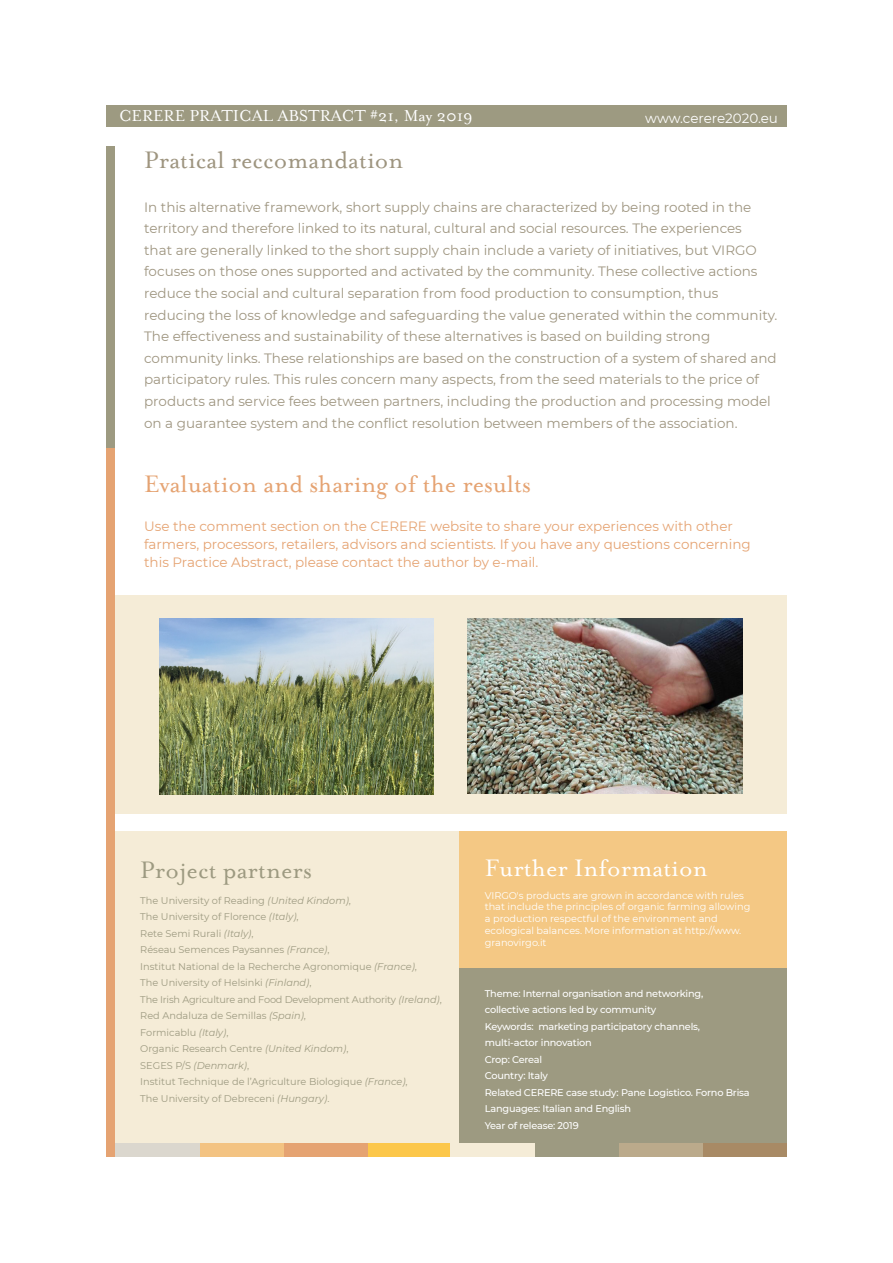
<style>
.page{position:relative;width:893px;height:1263px;background:#fff}
.page>*{position:absolute;margin:0;border:0;box-sizing:border-box;transform-origin:0 0}
.t1{font:27px "Mrs Eaves Roman";color:#e5a372}
.t2{font:27px "Mrs Eaves Roman";color:#9e9580}
.t3{font:27px "Mrs Eaves Roman";color:#fff}
.t4{font:27px "Mrs Eaves Roman";color:#9d9a81}
.t5{font:18px "Mrs Eaves Roman";color:#fff}
.t6{font:13.5px/21.6px "Montserrat";color:#9e9580}
.t7{font:13.5px/18px "Montserrat";color:#e5a372}
.t8{font:13.5px "Montserrat";letter-spacing:-.005em;color:#fff}
.t9{font:9.75px "Montserrat";color:#9d9a81}
.t10{font:500 9.75px/16.5px "Montserrat";letter-spacing:-.02em;color:#fff}
.t11{font:9.75px/11.7px "Montserrat";color:#fff}
.t12{font:9.75px "Montserrat";letter-spacing:-.02em;color:#9d9a81}
.s1{font-style:italic}
</style>
<div class="page">
<div style="left:106px;top:831px;width:353px;height:312px;background:#f5ecd7"></div>
<div style="left:106px;top:595px;width:681px;height:219px;background:#f5ecd7"></div>
<div style="left:459px;top:831px;width:328px;height:184px;background:#f4c884"></div>
<div style="left:459px;top:968px;width:328px;height:175px;background:#9d9a81"></div>
<div style="left:106px;top:106px;width:681px;height:21px;background:#9d9a81"></div>
<div style="left:106px;top:146px;width:9px;height:303px;background:#9d9a81"></div>
<div style="left:106px;top:449px;width:9px;height:708px;background:#e5a372"></div>
<div style="left:702px;top:1143px;width:85px;height:14px;background:#a88a65"></div>
<div style="left:367px;top:1143px;width:84px;height:14px;background:#fcc74a"></div>
<div style="left:283px;top:1143px;width:84px;height:14px;background:#e5a372"></div>
<div style="left:199px;top:1143px;width:84px;height:14px;background:#f3c382"></div>
<div style="left:618px;top:1143px;width:84px;height:14px;background:#bbaa8b"></div>
<div style="left:534px;top:1143px;width:84px;height:14px;background:#9d9a81"></div>
<div style="left:451px;top:1143px;width:84px;height:14px;background:#f5ecd7"></div>
<div style="left:115px;top:1143px;width:84px;height:14px;background:#dbd7ce"></div>
<img style="left:159px;top:618px;width:275px;height:176px">
<img style="left:468px;top:618px;width:274px;height:176px">
<p class="t5" style="left:119px;top:106px;width:355px">CERERE PRATICAL ABSTRACT #21, May 2019</p>
<p class="t8" style="left:645px;top:109px;width:134px">www.cerere2020.eu</p>
<p class="t2" style="left:144px;top:146px;width:261px">Pratical reccomandation</p>
<p class="t6" style="left:144px;top:195px;width:635px">In this alternative framework, short supply chains are characterized by being rooted in the territory and therefore linked to its natural, cultural and social resources. The experiences<br>that are generally linked to the short supply chain include a variety of initiatives, but VIRGO focuses on those ones supported and activated by the community. These collective actions reduce the social and cultural separation from food production to consumption, thus reducing the loss of knowledge and safeguarding the value generated within the community.<br>The effectiveness and sustainability of these alternatives is based on building strong community links. These relationships are based on the construction of a system of shared and participatory rules. This rules concern many aspects, from the seed materials to the price of products and service fees between partners, including the production and processing model on a guarantee system and the conflict resolution between members of the association.</p>
<p class="t1" style="left:144px;top:469px;width:388px">Evaluation and sharing of the results</p>
<p class="t7" style="left:144px;top:517px;width:608px">Use the comment section on the CERERE website to share your experiences with other farmers, processors, retailers, advisors and scientists. If you have any questions concerning this Practice Abstract, please contact the author by e-mail.</p>
<p class="t4" style="left:140px;top:855px;width:173px">Project partners</p>
<p class="t9" style="left:140px;top:894px;width:212px">The University of Reading <span class="s1">(United Kindom)</span>,</p>
<p class="t9" style="left:140px;top:910px;width:160px">The University of Florence <span class="s1">(Italy)</span>,</p>
<p class="t9" style="left:140px;top:927px;width:115px">Rete Semi Rurali <span class="s1">(Italy)</span>,</p>
<p class="t9" style="left:140px;top:943px;width:191px">Réseau Semences Paysannes <span class="s1">(France)</span>,</p>
<p class="t9" style="left:140px;top:960px;width:278px">Institut National de la Recherche Agronomique <span class="s1">(France)</span>,</p>
<p class="t9" style="left:140px;top:976px;width:173px">The University of Helsinki <span class="s1">(Finland)</span>,</p>
<p class="t12" style="left:140px;top:993px;width:303px">The Irish Agriculture and Food Development Authority <span class="s1">(Ireland)</span>,</p>
<p class="t9" style="left:140px;top:1009px;width:167px">Red Andaluza de Semillas <span class="s1">(Spain)</span>,</p>
<p class="t9" style="left:140px;top:1026px;width:90px">Formicablu <span class="s1">(Italy)</span>,</p>
<p class="t9" style="left:140px;top:1042px;width:210px">Organic Research Centre <span class="s1">(United Kindom)</span>,</p>
<p class="t9" style="left:140px;top:1059px;width:110px">SEGES P/S <span class="s1">(Denmark)</span>,</p>
<p class="t9" style="left:140px;top:1075px;width:269px">Institut Technique de l’Agriculture Biologique <span class="s1">(France)</span>,</p>
<p class="t9" style="left:140px;top:1092px;width:191px">The University of Debreceni <span class="s1">(Hungary)</span>.</p>
<p class="t3" style="left:485px;top:853px;width:224px">Further Information</p>
<p class="t11" style="left:485px;top:889px;width:267px">VIRGO's products are grown in accordance with rules that include the principles of organic farming allowing a production respectful of the environment and ecological balances. More information at http://www. granovirgo.it</p>
<p class="t10" style="left:485px;top:985px;width:220px">Theme: Internal organisation and networking, collective actions led by community</p>
<p class="t10" style="left:485px;top:1018px;width:217px">Keywords: marketing participatory channels, multi-actor innovation</p>
<p class="t10" style="left:485px;top:1051px;width:59px">Crop: Cereal</p>
<p class="t10" style="left:485px;top:1067px;width:65px">Country: Italy</p>
<p class="t10" style="left:485px;top:1084px;width:266px">Related CERERE case study: Pane Logistico. Forno Brisa</p>
<p class="t10" style="left:485px;top:1100px;width:148px">Languages: Italian and English</p>
<p class="t10" style="left:485px;top:1117px;width:95px">Year of release: 2019</p>
</div>
